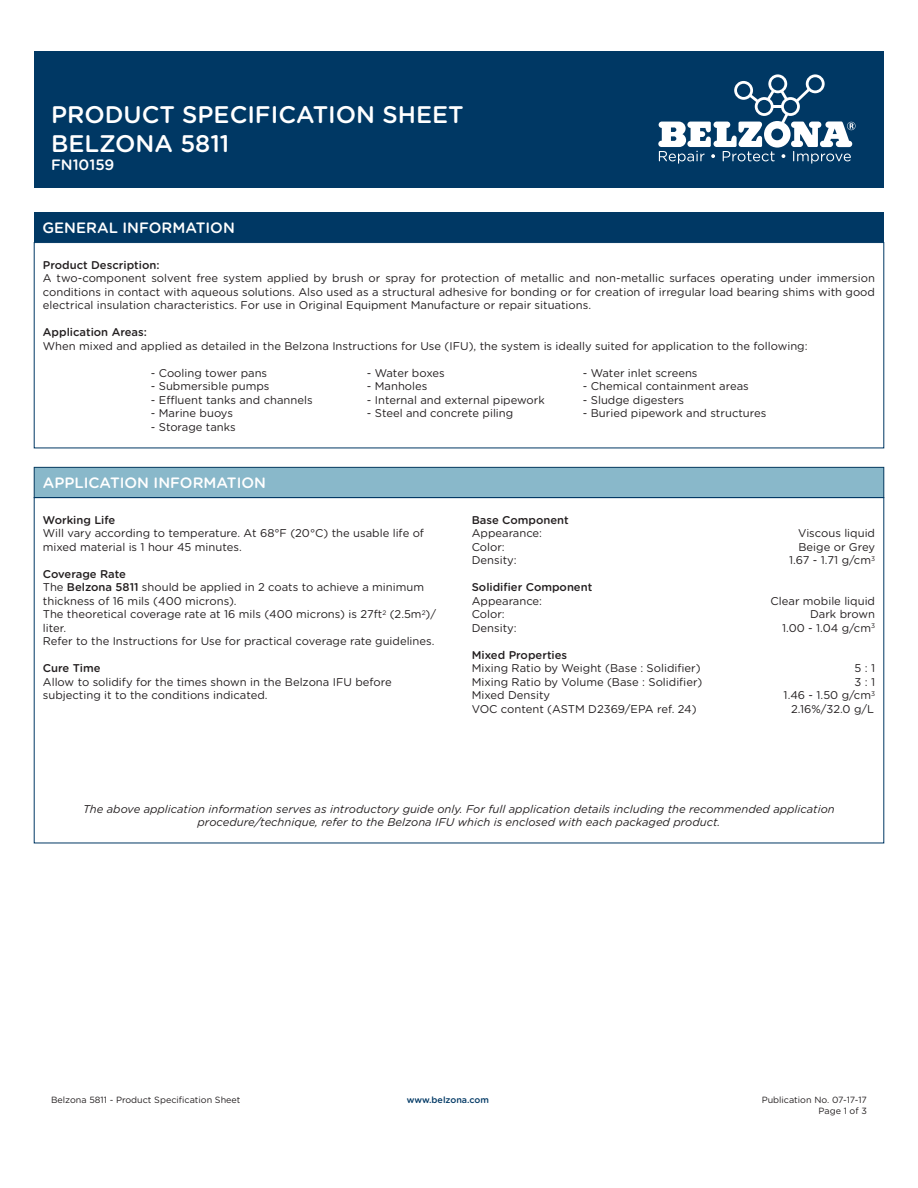
<style>
.page{position:relative;width:918px;height:1188px;background:#fff}
.page>*{position:absolute;margin:0;border:0;box-sizing:border-box;transform-origin:0 0}
.t1{font:500 24px "Gotham Rounded";color:#fff}
.SectionHeaders{font:500 15px "Gotham Rounded";color:#fff}
.t2{font:11.25px/13.5px "Gotham Rounded";color:#231f20}
.SectionHeaders-2{font:italic 11.25px/13.5px "Gotham Rounded";color:#231f20;text-align:center}
.t3{font:500 11.25px "Gotham Rounded";color:#231f20}
.SectionHeaders-3{font:9px "Gotham Rounded";color:#231f20}
.SectionHeaders-4{font:500 9px "Gotham Rounded";color:#003864}
.s1{font-weight:500}
</style>
<div class="page">
<div style="left:34px;top:51px;width:850px;height:136px;background:#003864"></div>
<svg style="left:658px;top:74px;width:198px;height:90px"></svg>
<div style="left:34px;top:213px;width:850px;height:29px;background:#003864"></div>
<div style="left:34px;top:242px;width:850px;height:206px;border:1px solid #003864"></div>
<div style="left:34px;top:467px;width:850px;height:31px;background:#89b8ca"></div>
<div style="left:34px;top:467px;width:850px;height:31px;border:1px solid #083b60"></div>
<p class="t1" style="left:51px;top:98px;width:414px">PRODUCT SPECIFICATION SHEET</p>
<p class="t1" style="left:51px;top:126px;width:180px">BELZONA 5811</p>
<p class="SectionHeaders" style="left:51px;top:154px;width:65px">FN10159</p>
<p class="SectionHeaders" style="left:43px;top:217px;width:194px">GENERAL INFORMATION</p>
<p class="t3" style="left:43px;top:257px;width:118px">Product Description:</p>
<p class="t2" style="left:43px;top:271px;width:834px">A two-component solvent free system applied by brush or spray for protection of metallic and non-metallic surfaces operating under immersion conditions in contact with aqueous solutions. Also used as a structural adhesive for bonding or for creation of irregular load bearing shims with good</p>
<p class="t2" style="left:43px;top:298px;width:550px">electrical insulation characteristics. For use in Original Equipment Manufacture or repair situations.</p>
<p class="t3" style="left:43px;top:324px;width:106px">Application Areas:</p>
<p class="t2" style="left:43px;top:339px;width:766px">When mixed and applied as detailed in the Belzona Instructions for Use (IFU), the system is ideally suited for application to the following:</p>
<p class="t2" style="left:151px;top:366px;width:118px">- Cooling tower pans</p>
<p class="t2" style="left:367px;top:366px;width:79px">- Water boxes</p>
<p class="t2" style="left:583px;top:366px;width:116px">- Water inlet screens</p>
<p class="t2" style="left:151px;top:379px;width:120px">- Submersible pumps</p>
<p class="t2" style="left:367px;top:379px;width:62px">- Manholes</p>
<p class="t2" style="left:583px;top:379px;width:167px">- Chemical containment areas</p>
<p class="t2" style="left:151px;top:393px;width:163px">- Effluent tanks and channels</p>
<p class="t2" style="left:367px;top:393px;width:179px">- Internal and external pipework</p>
<p class="t2" style="left:583px;top:393px;width:103px">- Sludge digesters</p>
<p class="t2" style="left:151px;top:406px;width:84px">- Marine buoys</p>
<p class="t2" style="left:367px;top:406px;width:148px">- Steel and concrete piling</p>
<p class="t2" style="left:583px;top:406px;width:185px">- Buried pipework and structures</p>
<p class="t2" style="left:151px;top:420px;width:87px">- Storage tanks</p>
<p class="SectionHeaders" style="left:43px;top:472px;width:225px">APPLICATION INFORMATION</p>
<p class="t3" style="left:43px;top:512px;width:74px">Working Life</p>
<p class="t2" style="left:43px;top:526px;width:383px">Will vary according to temperature. At 68°F (20°C) the usable life of</p>
<p class="t2" style="left:43px;top:540px;width:200px">mixed material is 1 hour 45 minutes.</p>
<p class="t3" style="left:43px;top:566px;width:85px">Coverage Rate</p>
<p class="t2" style="left:43px;top:580px;width:383px">The <span class="s1">Belzona 5811</span> should be applied in 2 coats to achieve a minimum</p>
<p class="t2" style="left:43px;top:594px;width:195px">thickness of 16 mils (400 microns).</p>
<p class="t2" style="left:43px;top:607px;width:395px">The theoretical coverage rate at 16 mils (400 microns) is 27ft<sup>2</sup> (2.5m<sup>2</sup>)/</p>
<p class="t2" style="left:43px;top:621px;width:25px">liter.</p>
<p class="t2" style="left:43px;top:634px;width:393px">Refer to the Instructions for Use for practical coverage rate guidelines.</p>
<p class="t3" style="left:43px;top:660px;width:59px">Cure Time</p>
<p class="t2" style="left:43px;top:675px;width:350px">Allow to solidify for the times shown in the Belzona IFU before</p>
<p class="t2" style="left:43px;top:688px;width:226px">subjecting it to the conditions indicated.</p>
<p class="t3" style="left:472px;top:512px;width:99px">Base Component</p>
<p class="t2" style="left:472px;top:526px;width:72px">Appearance:</p>
<p class="t2" style="left:798px;top:526px;width:78px">Viscous liquid</p>
<p class="t2" style="left:472px;top:540px;width:35px">Color:</p>
<p class="t2" style="left:799px;top:540px;width:78px">Beige or Grey</p>
<p class="t2" style="left:472px;top:553px;width:46px">Density:</p>
<p class="t2" style="left:789px;top:553px;width:88px">1.67 - 1.71 g/cm<sup>3</sup></p>
<p class="t3" style="left:472px;top:579px;width:122px">Solidifier Component</p>
<p class="t2" style="left:472px;top:594px;width:72px">Appearance:</p>
<p class="t2" style="left:771px;top:594px;width:106px">Clear mobile liquid</p>
<p class="t2" style="left:472px;top:607px;width:35px">Color:</p>
<p class="t2" style="left:810px;top:607px;width:67px">Dark brown</p>
<p class="t2" style="left:472px;top:621px;width:46px">Density:</p>
<p class="t2" style="left:782px;top:621px;width:94px">1.00 - 1.04 g/cm<sup>3</sup></p>
<p class="t3" style="left:472px;top:647px;width:97px">Mixed Properties</p>
<p class="t2" style="left:472px;top:661px;width:230px">Mixing Ratio by Weight (Base : Solidifier)</p>
<p class="t2" style="left:855px;top:661px;width:22px">5 : 1</p>
<p class="t2" style="left:472px;top:675px;width:232px">Mixing Ratio by Volume (Base : Solidifier)</p>
<p class="t2" style="left:855px;top:675px;width:22px">3 : 1</p>
<p class="t2" style="left:472px;top:688px;width:80px">Mixed Density</p>
<p class="t2" style="left:784px;top:688px;width:93px">1.46 - 1.50 g/cm<sup>3</sup></p>
<p class="t2" style="left:472px;top:702px;width:227px">VOC content (ASTM D2369/EPA ref. 24)</p>
<p class="t2" style="left:791px;top:702px;width:84px">2.16%/32.0 g/L</p>
<p class="SectionHeaders-2" style="left:83px;top:801px;width:753px">The above application information serves as introductory guide only. For full application details including the recommended application procedure/technique, refer to the Belzona IFU which is enclosed with each packaged product.</p>
<p class="SectionHeaders-3" style="left:51px;top:1094px;width:191px">Belzona 5811 - Product Specification Sheet</p>
<p class="SectionHeaders-3" style="left:762px;top:1094px;width:107px">Publication No. 07-17-17</p>
<p class="SectionHeaders-3" style="left:819px;top:1105px;width:50px">Page 1 of 3</p>
<p class="SectionHeaders-4" style="left:407px;top:1094px;width:84px">www.belzona.com</p>
</div>
